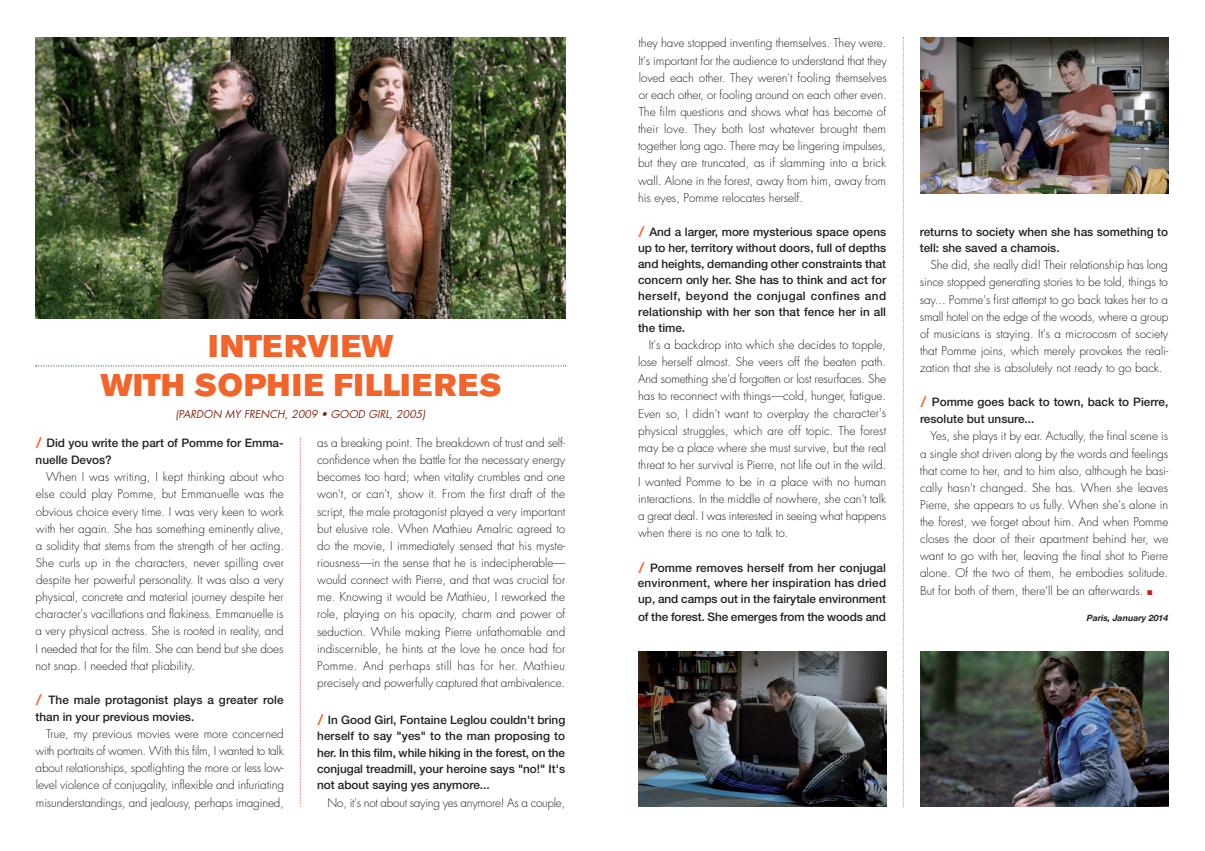
<style>
.page{position:relative;width:1205px;height:851px;background:#fff}
.page>*{position:absolute;margin:0;border:0;box-sizing:border-box;transform-origin:0 0}
.t1{font:31.12px/38.5px "Akzidenz Grotesk BE Super";letter-spacing:.02em;color:#f2642a;text-align:center}
.t2{font:300 11.75px/17.1px "Futura";color:#231f20;text-align:justify}
.t3{font:500 11.75px/16px "Helvetica Neue";color:#231f20}
.t4{font:300 11.75px "Futura";letter-spacing:-.02em;color:#231f20}
.t5{font:italic 10.62px "Futura";letter-spacing:.005em;color:#882c1b}
.t6{font:italic 700 8.75px "Helvetica Neue";color:#231f20}
.s1{font-family:"Futura";font-weight:700;color:#f2642a}
.s2{font-family:"Hira Kaku Pro W6";font-weight:400;font-size:6.25px;color:#cd1a20}
</style>
<div class="page">
<img style="left:36px;top:38px;width:529px;height:281px">
<img style="left:638px;top:651px;width:248px;height:155px">
<img style="left:920px;top:651px;width:248px;height:155px">
<img style="left:920px;top:38px;width:248px;height:155px">
<svg style="left:36px;top:365px;width:530px;height:1px"></svg>
<svg style="left:300px;top:437px;width:1px;height:370px"></svg>
<svg style="left:903px;top:37px;width:1px;height:770px"></svg>
<h1 class="t1" style="left:101px;top:329px;width:402px">INTERVIEW<br>WITH SOPHIE FILLIERES</h1>
<p class="t5" style="left:175px;top:409px;width:252px">(PARDON MY FRENCH, 2009 • GOOD GIRL, 2005)</p>
<p class="t3" style="left:36px;top:435px;width:250px;line-height:17px"><span class="s1">/</span> Did you write the part of Pomme for Emma&shy;nuelle Devos?</p>
<p class="t2" style="left:35px;top:469px;width:250px;text-indent:11px">When I was writing, I kept thinking about who else could play Pomme, but Emmanuelle was the obvious choice every time. I was very keen to work with her again. She has something eminently alive, a solidity that stems from the strength of her acting.<br>She curls up in the characters, never spilling over despite her powerful personality. It was also a very physical, concrete and material journey despite her character's vacillations and flakiness. Emmanuelle is a very physical actress. She is rooted in reality, and I needed that for the film. She can bend but she does not snap. I needed that pliability.</p>
<p class="t3" style="left:36px;top:692px;width:250px;line-height:17px"><span class="s1">/</span> The male protagonist plays a greater role than in your previous movies.</p>
<p class="t2" style="left:36px;top:726px;width:250px;text-indent:11px">True, my previous movies were more concerned with portraits of women. With this film, I wanted to talk about relationships, spotlighting the more or less low&shy;level violence of conjugality, inflexible and infuriating misunderstandings, and jealousy, perhaps imagined,</p>
<p class="t2" style="left:317px;top:435px;width:250px">as a breaking point. The breakdown of trust and self&shy;confidence when the battle for the necessary energy becomes too hard; when vitality crumbles and one won't, or can't, show it. From the first draft of the script, the male protagonist played a very important but elusive role. When Mathieu Amalric agreed to do the movie, I immediately sensed that his myste&shy;riousness—in the sense that he is indecipherable— would connect with Pierre, and that was crucial for me. Knowing it would be Mathieu, I reworked the role, playing on his opacity, charm and power of seduction. While making Pierre unfathomable and indiscernible, he hints at the love he once had for Pomme. And perhaps still has for her. Mathieu precisely and powerfully captured that ambivalence.</p>
<p class="t3" style="left:317px;top:713px;width:250px;line-height:15.6px"><span class="s1">/</span> In Good Girl, Fontaine Leglou couldn't bring herself to say "yes" to the man proposing to</p>
<p class="t3" style="left:317px;top:746px;width:250px;text-align:justify">her. In this film, while hiking in the forest, on the conjugal treadmill, your heroine says "no!" It's not about saying yes anymore...</p>
<p class="t4" style="left:328px;top:796px;width:239px">No, it's not about saying yes anymore! As a couple,</p>
<p class="t2" style="left:638px;top:36px;width:250px">they have stopped inventing themselves. They were.<br>It's important for the audience to understand that they loved each other. They weren't fooling themselves or each other, or fooling around on each other even.<br>The film questions and shows what has become of their love. They both lost whatever brought them together long ago. There may be lingering impulses, but they are truncated, as if slamming into a brick wall. Alone in the forest, away from him, away from his eyes, Pomme relocates herself.</p>
<p class="t3" style="left:638px;top:225px;width:250px;text-align:justify"><span class="s1">/</span> And a larger, more mysterious space opens up to her, territory without doors, full of depths and heights, demanding other constraints that concern only her. She has to think and act for herself, beyond the conjugal confines and relationship with her son that fence her in all the time.</p>
<p class="t2" style="left:638px;top:337px;width:250px;text-indent:11px">It's a backdrop into which she decides to topple, lose herself almost. She veers off the beaten path.<br>And something she'd forgotten or lost resurfaces. She has to reconnect with things—cold, hunger, fatigue.<br>Even so, I didn't want to overplay the character's physical struggles, which are off topic. The forest may be a place where she must survive, but the real threat to her survival is Pierre, not life out in the wild.<br>I wanted Pomme to be in a place with no human interactions. In the middle of nowhere, she can't talk a great deal. I was interested in seeing what happens when there is no one to talk to.</p>
<p class="t3" style="left:638px;top:560px;width:250px;text-align:justify"><span class="s1">/</span> Pomme removes herself from her conjugal environment, where her inspiration has dried up, and camps out in the fairytale environment</p>
<p class="t3" style="left:638px;top:609px;width:249px">of the forest. She emerges from the woods and</p>
<p class="t3" style="left:920px;top:225px;width:250px">returns to society when she has something to tell: she saved a chamois.</p>
<p class="t2" style="left:919px;top:257px;width:250px;text-indent:11px">She did, she really did! Their relationship has long since stopped generating stories to be told, things to say... Pomme's first attempt to go back takes her to a small hotel on the edge of the woods, where a group of musicians is staying. It's a microcosm of society that Pomme joins, which merely provokes the reali&shy;zation that she is absolutely not ready to go back.</p>
<p class="t3" style="left:920px;top:394px;width:250px;line-height:17px"><span class="s1">/</span> Pomme goes back to town, back to Pierre, resolute but unsure...</p>
<p class="t2" style="left:920px;top:428px;width:250px;text-indent:11px">Yes, she plays it by ear. Actually, the final scene is a single shot driven along by the words and feelings that come to her, and to him also, although he basi&shy;cally hasn't changed. She has. When she leaves Pierre, she appears to us fully. When she's alone in the forest, we forget about him. And when Pomme closes the door of their apartment behind her, we want to go with her, leaving the final shot to Pierre alone. Of the two of them, he embodies solitude.<br>But for both of them, there'll be an afterwards. <span class="s2">■</span></p>
<p class="t6" style="left:1087px;top:614px;width:83px">Paris, January 2014</p>
</div>
